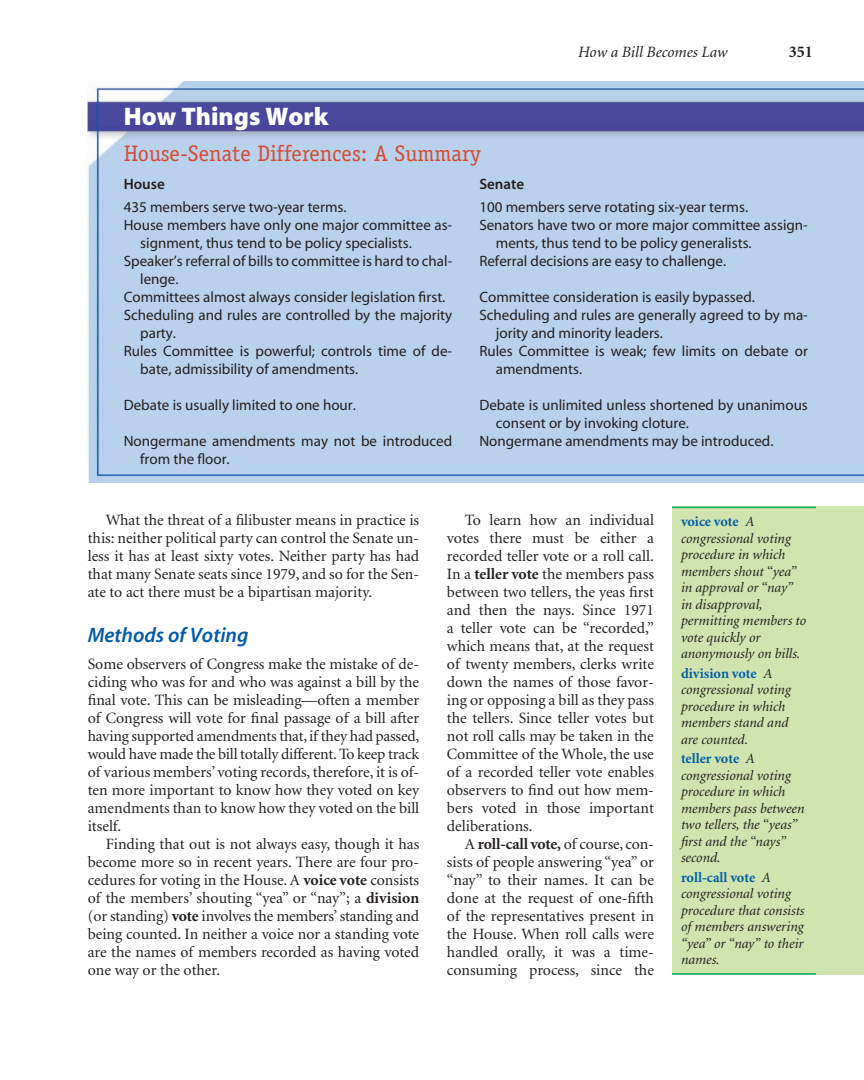
<style>
.page{position:relative;width:864px;height:1080px;background:#fff}
.page>*{position:absolute;margin:0;border:0;box-sizing:border-box;transform-origin:0 0}
.t1{font:25.5px "Myriad Blk";color:#fff}
.t2{font:22.5px "Officina Serif";color:#d34c34}
.t3{font:21px "Myriad Sem Itl";color:#015aaa}
.t4{font:700 16.5px "Minion";color:#231f20}
.t5{font:15.75px/18px "Minion";color:#231f20;text-align:justify}
.t6{font:italic 15.75px "Minion";color:#231f20}
.t7{font:15px/22.5px "Myriad Reg";color:#231f20}
.t8{font:italic 14.25px/16.5px "Minion";color:#231f20}
.s1{font-family:"Myriad Sem"}
.s2{font-weight:700}
.s3{font-weight:700;font-style:normal;color:#015aaa}
</style>
<div class="page">
<img style="left:88px;top:81px;width:776px;height:381px">
<svg style="left:88px;top:482px;width:776px;height:1px"></svg>
<img style="left:88px;top:462px;width:776px;height:20px">
<div style="left:672px;top:507px;width:192px;height:468px;background:#cfe4ae"></div>
<hr style="left:672px;top:507px;width:144px;height:1px;background:#00ab5b">
<hr style="left:672px;top:973px;width:144px;height:2px;background:#00ab5b">
<p class="t6" style="left:578px;top:46px;width:151px">How a Bill Becomes Law</p>
<p class="t4" style="left:789px;top:45px;width:26px">351</p>
<p class="t1" style="left:124px;top:107px;width:206px">How Things Work</p>
<p class="t2" style="left:124px;top:145px;width:359px">House-Senate Differences: A Summary</p>
<p class="t7" style="left:124px;top:174px;width:224px"><span class="s1">House<br></span>435 members serve two-year terms.</p>
<p class="t7" style="left:124px;top:214px;width:330px">House members have only one major committee as-</p>
<p class="t7" style="left:140px;top:232px;width:273px">signment, thus tend to be policy specialists.</p>
<p class="t7" style="left:124px;top:250px;width:330px">Speaker’s referral of bills to committee is hard to chal-</p>
<p class="t7" style="left:140px;top:268px;width:40px">lenge.</p>
<p class="t7" style="left:124px;top:286px;width:323px">Committees almost always consider legislation first.</p>
<p class="t7" style="left:124px;top:304px;width:330px">Scheduling and rules are controlled by the majority</p>
<p class="t7" style="left:140px;top:322px;width:37px">party.</p>
<p class="t7" style="left:124px;top:340px;width:330px">Rules Committee is powerful; controls time of de-</p>
<p class="t7" style="left:140px;top:358px;width:220px">bate, admissibility of amendments.</p>
<p class="t7" style="left:124px;top:394px;width:234px">Debate is usually limited to one hour.</p>
<p class="t7" style="left:140px;top:433px;width:314px;line-height:18px;text-indent:-16px">Nongermane amendments may not be introduced from the floor.</p>
<p class="t7" style="left:479px;top:174px;width:270px"><span class="s1">Senate<br></span>100 members serve rotating six-year terms.</p>
<p class="t7" style="left:479px;top:214px;width:330px">Senators have two or more major committee assign-</p>
<p class="t7" style="left:496px;top:232px;width:257px">ments, thus tend to be policy generalists.</p>
<p class="t7" style="left:479px;top:250px;width:248px">Referral decisions are easy to challenge.</p>
<p class="t7" style="left:479px;top:286px;width:277px">Committee consideration is easily bypassed.</p>
<p class="t7" style="left:479px;top:304px;width:330px">Scheduling and rules are generally agreed to by ma-</p>
<p class="t7" style="left:496px;top:322px;width:169px">jority and minority leaders.</p>
<p class="t7" style="left:479px;top:340px;width:330px">Rules Committee is weak; few limits on debate or</p>
<p class="t7" style="left:496px;top:358px;width:88px">amendments.</p>
<p class="t7" style="left:479px;top:394px;width:330px">Debate is unlimited unless shortened by unanimous</p>
<p class="t7" style="left:496px;top:412px;width:195px">consent or by invoking cloture.</p>
<p class="t7" style="left:479px;top:430px;width:296px">Nongermane amendments may be introduced.</p>
<p class="t5" style="left:88px;top:512px;width:333px;text-indent:18px">What the threat of a filibuster means in practice is this: neither political party can control the Senate un&shy;less it has at least sixty votes. Neither party has had that many Senate seats since 1979, and so for the Sen&shy;ate to act there must be a bipartisan majority.</p>
<p class="t3" style="left:88px;top:627px;width:162px">Methods of Voting</p>
<p class="t5" style="left:88px;top:656px;width:333px">Some observers of Congress make the mistake of de-</p>
<p class="t5" style="left:88px;top:674px;width:333px">ciding who was for and who was against a bill by the</p>
<p class="t5" style="left:88px;top:692px;width:333px">final vote. This can be misleading—often a member</p>
<p class="t5" style="left:88px;top:710px;width:333px">of Congress will vote for final passage of a bill after</p>
<p class="t5" style="left:88px;top:728px;width:333px">having supported amendments that, if they had passed,</p>
<p class="t5" style="left:88px;top:746px;width:333px">would have made the bill totally different. To keep track</p>
<p class="t5" style="left:88px;top:764px;width:333px">of various members’ voting records, therefore, it is of-</p>
<p class="t5" style="left:88px;top:782px;width:333px">ten more important to know how they voted on key</p>
<p class="t5" style="left:88px;top:800px;width:333px">amendments than to know how they voted on the bill</p>
<p class="t5" style="left:88px;top:818px;width:35px">itself.</p>
<p class="t5" style="left:106px;top:836px;width:315px">Finding that out is not always easy, though it has</p>
<p class="t5" style="left:88px;top:854px;width:333px">become more so in recent years. There are four pro-</p>
<p class="t5" style="left:88px;top:872px;width:333px">cedures for voting in the House. A <span class="s2">voice vote</span> consists</p>
<p class="t5" style="left:88px;top:890px;width:333px">of the members’ shouting “yea” or “nay”; a <span class="s2">division</span></p>
<p class="t5" style="left:88px;top:908px;width:333px">(or standing) <span class="s2">vote</span> involves the members’ standing and</p>
<p class="t5" style="left:88px;top:926px;width:333px">being counted. In neither a voice nor a standing vote</p>
<p class="t5" style="left:88px;top:944px;width:333px">are the names of members recorded as having voted</p>
<p class="t5" style="left:88px;top:962px;width:134px">one way or the other.</p>
<p class="t5" style="left:465px;top:512px;width:190px">To learn how an individual</p>
<p class="t5" style="left:447px;top:530px;width:208px">votes there must be either a</p>
<p class="t5" style="left:447px;top:548px;width:208px">recorded teller vote or a roll call.</p>
<p class="t5" style="left:447px;top:566px;width:209px">In a <span class="s2">teller vote</span> the members pass</p>
<p class="t5" style="left:447px;top:584px;width:208px">between two tellers, the yeas first</p>
<p class="t5" style="left:447px;top:602px;width:209px">and then the nays. Since 1971</p>
<p class="t5" style="left:447px;top:620px;width:208px">a teller vote can be “recorded,”</p>
<p class="t5" style="left:447px;top:638px;width:208px">which means that, at the request</p>
<p class="t5" style="left:447px;top:656px;width:208px">of twenty members, clerks write</p>
<p class="t5" style="left:447px;top:674px;width:208px">down the names of those favor-</p>
<p class="t5" style="left:447px;top:692px;width:209px">ing or opposing a bill as they pass</p>
<p class="t5" style="left:447px;top:710px;width:208px">the tellers. Since teller votes but</p>
<p class="t5" style="left:447px;top:728px;width:208px">not roll calls may be taken in the</p>
<p class="t5" style="left:447px;top:746px;width:208px">Committee of the Whole, the use</p>
<p class="t5" style="left:447px;top:764px;width:209px">of a recorded teller vote enables</p>
<p class="t5" style="left:447px;top:782px;width:209px">observers to find out how mem-</p>
<p class="t5" style="left:447px;top:800px;width:208px">bers voted in those important</p>
<p class="t5" style="left:447px;top:818px;width:87px">deliberations.</p>
<p class="t5" style="left:465px;top:836px;width:190px">A <span class="s2">roll-call vote,</span> of course, con-</p>
<p class="t5" style="left:447px;top:854px;width:208px">sists of people answering “yea” or</p>
<p class="t5" style="left:447px;top:872px;width:209px">“nay” to their names. It can be</p>
<p class="t5" style="left:447px;top:890px;width:209px">done at the request of one-fifth</p>
<p class="t5" style="left:447px;top:908px;width:208px">of the representatives present in</p>
<p class="t5" style="left:447px;top:926px;width:209px">the House. When roll calls were</p>
<p class="t5" style="left:447px;top:944px;width:208px">handled orally, it was a time-</p>
<p class="t5" style="left:447px;top:962px;width:208px">consuming process, since the</p>
<p class="t8" style="left:681px;top:515px;width:127px"><span class="s3">voice vote</span> A congressional voting procedure in which members shout “yea” in approval or “nay” in disapproval, permitting members to vote quickly or anonymously on bills.</p>
<p class="t8" style="left:681px;top:666px;width:111px"><span class="s3">division vote</span> A congressional voting procedure in which members stand and are counted.</p>
<p class="t8" style="left:681px;top:752px;width:125px"><span class="s3">teller vote</span> A congressional voting procedure in which members pass between two tellers, the “yeas” first and the “nays” second.</p>
<p class="t8" style="left:681px;top:870px;width:125px"><span class="s3">roll-call vote</span> A congressional voting procedure that consists of members answering “yea” or “nay” to their names.</p>
</div>
